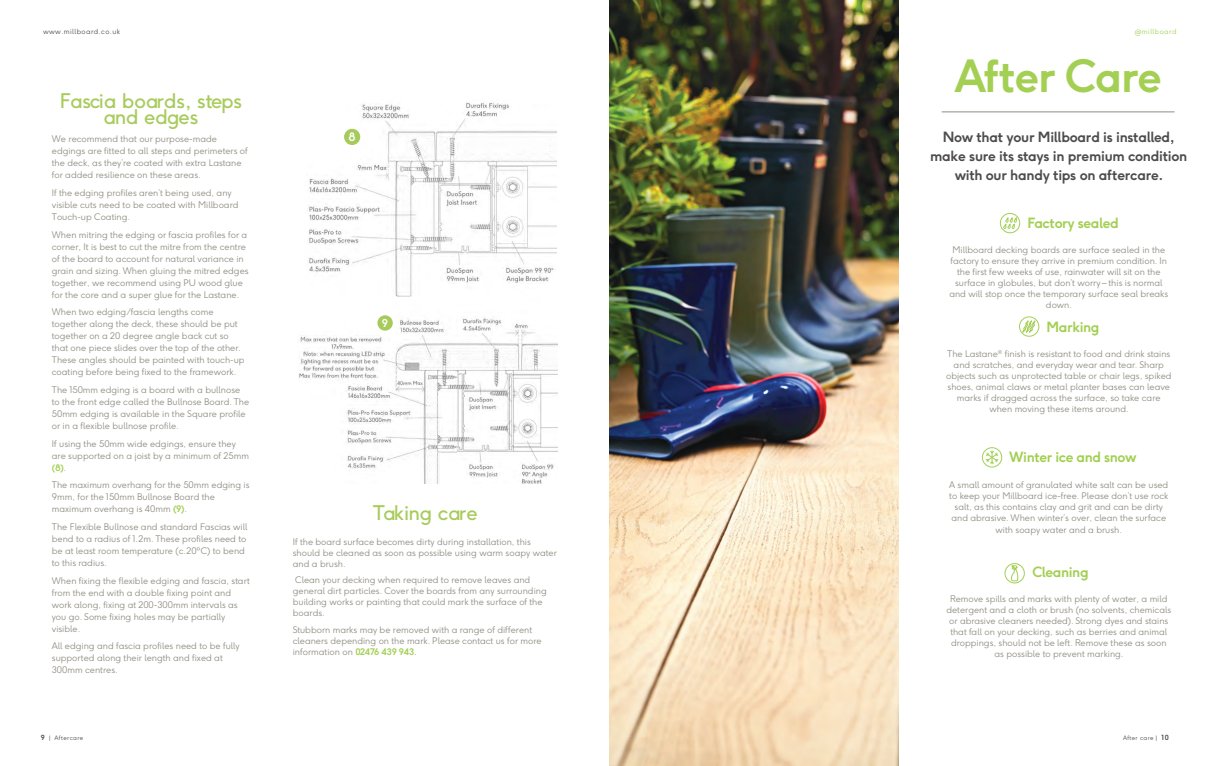
<style>
.page{position:relative;width:1219px;height:766px;background:#fff}
.page>*{position:absolute;margin:0;border:0;box-sizing:border-box;transform-origin:0 0}
.t1{font:700 44px "F37 Ginger";letter-spacing:-.03em;color:#a3cf53}
.t2{font:20px/16px "F37 Ginger";letter-spacing:-.015em;color:#a7cb5b;text-align:center}
.t3{font:700 14px/19px "F37 Ginger";letter-spacing:-.02em;color:#4e4b4c;text-align:center}
.t4{font:700 14px "F37 Ginger";letter-spacing:-.03em;color:#a3cf53}
.t5{font:700 11.4px "F37 Ginger";color:#fff}
.t6{font:700 10.8px "F37 Ginger";color:#fff}
.t7{font:300 9px/12px "F37 Ginger";color:#8f8d82}
.t8{font:300 7px "F37 Ginger";letter-spacing:.06em;color:#4e4b4c}
.t9{font:300 7px "F37 Ginger";letter-spacing:.06em;color:#a3cf53}
.t10{font:300 6px "F37 Ginger";letter-spacing:.06em;color:#4e4b4c}
.s1{font-weight:700;color:#a3cf53}
.s2{font-weight:700;font-size:7px}
</style>
<div class="page">
<img style="left:609px;top:0;width:290px;height:765px">
<svg style="left:1003px;top:216px;width:14px;height:13px"></svg>
<div style="left:1000px;top:213px;width:20px;height:20px;border:1px solid #a3cf53;border-radius:50%"></div>
<svg style="left:1021px;top:320px;width:14px;height:14px"></svg>
<div style="left:1019px;top:316px;width:20px;height:20px;border:1px solid #a3cf53;border-radius:50%"></div>
<div style="left:982px;top:447px;width:20px;height:20px;border:1px solid #a3cf53;border-radius:50%"></div>
<svg style="left:986px;top:450px;width:12px;height:14px"></svg>
<hr style="left:942px;top:112px;width:232px;height:1px;background:#8f8d82">
<svg style="left:1011px;top:565px;width:7px;height:16px"></svg>
<div style="left:1004px;top:563px;width:21px;height:20px;border:1px solid #a3cf53;border-radius:50%"></div>
<img style="left:299px;top:318px;width:259px;height:166px">
<div style="left:377px;top:315px;width:16px;height:15px;background:#a7cb5b;border-radius:50%"></div>
<img style="left:308px;top:102px;width:248px;height:194px">
<div style="left:344px;top:129px;width:16px;height:16px;background:#a7cb5b;border-radius:50%"></div>
<p class="t8" style="left:43px;top:28px;width:79px">www.millboard.co.uk</p>
<h2 class="t2" style="left:60px;top:95px;width:184px">Fascia boards, steps and edges</h2>
<p class="t7" style="left:52px;top:134px;width:198px">We recommend that our purpose-made edgings are fitted to all steps and perimeters of the deck, as they’re coated with extra Lastane for added resilience on these areas.</p>
<p class="t7" style="left:52px;top:187px;width:188px">If the edging profiles aren’t being used, any visible cuts need to be coated with Millboard<br>Touch-up Coating.</p>
<p class="t7" style="left:52px;top:229px;width:198px">When mitring the edging or fascia profiles for a corner, It is best to cut the mitre from the centre of the board to account for natural variance in grain and sizing. When gluing the mitred edges together, we recommend using PU wood glue for the core and a super glue for the Lastane.</p>
<p class="t7" style="left:52px;top:307px;width:194px">When two edging/fascia lengths come together along the deck, these should be put together on a 20 degree angle back cut so that one piece slides over the top of the other.<br>These angles should be painted with touch-up coating before being fixed to the framework.</p>
<p class="t7" style="left:52px;top:384px;width:199px">The 150mm edging is a board with a bullnose to the front edge called the Bullnose Board. The 50mm edging is available in the Square profile or in a flexible bullnose profile.</p>
<p class="t7" style="left:52px;top:438px;width:199px">If using the 50mm wide edgings, ensure they are supported on a joist by a minimum of 25mm <span class="s1">(8)</span>.</p>
<p class="t7" style="left:52px;top:480px;width:199px">The maximum overhang for the 50mm edging is<br>9mm, for the 150mm Bullnose Board the maximum overhang is 40mm <span class="s1">(9)</span>.</p>
<p class="t7" style="left:52px;top:521px;width:197px">The Flexible Bullnose and standard Fascias will bend to a radius of 1.2m. These profiles need to be at least room temperature (c.20ºC) to bend to this radius.</p>
<p class="t7" style="left:52px;top:575px;width:200px">When fixing the flexible edging and fascia, start from the end with a double fixing point and work along, fixing at 200-300mm intervals as you go. Some fixing holes may be partially visible.</p>
<p class="t7" style="left:52px;top:640px;width:189px">All edging and fascia profiles need to be fully supported along their length and fixed at<br>300mm centres.</p>
<p class="t10" style="left:41px;top:735px;width:44px"><span class="s2">9</span> | Aftercare</p>
<p class="t5" style="left:349px;top:132px;width:9px">8</p>
<p class="t6" style="left:382px;top:318px;width:8px">9</p>
<h2 class="t2" style="left:373px;top:506px;width:107px">Taking care</h2>
<p class="t7" style="left:293px;top:536px;width:265px;line-height:11px">If the board surface becomes dirty during installation, this should be cleaned as soon as possible using warm soapy water and a brush.</p>
<p class="t7" style="left:293px;top:575px;width:255px;line-height:11px">Clean your decking when required to remove leaves and general dirt particles. Cover the boards from any surrounding building works or painting that could mark the surface of the boards.</p>
<p class="t7" style="left:293px;top:625px;width:250px;line-height:11px">Stubborn marks may be removed with a range of different cleaners depending on the mark. Please contact us for more information on <span class="s1">02476 439 943</span>.</p>
<p class="t9" style="left:1135px;top:28px;width:43px">@millboard</p>
<h1 class="t1" style="left:954px;top:57px;width:209px">After Care</h1>
<h3 class="t3" style="left:930px;top:128px;width:259px">Now that your Millboard is installed, make sure its stays in premium condition with our handy tips on aftercare.</h3>
<h3 class="t4" style="left:1027px;top:216px;width:93px">Factory sealed</h3>
<p class="t7" style="left:949px;top:245px;width:220px;line-height:11px;text-align:center">Millboard decking boards are surface sealed in the factory to ensure they arrive in premium condition. In the first few weeks of use, rainwater will sit on the surface in globules, but don’t worry – this is normal and will stop once the temporary surface seal breaks down.</p>
<h3 class="t4" style="left:1047px;top:321px;width:54px">Marking</h3>
<p class="t7" style="left:946px;top:349px;width:227px;line-height:11px;text-align:center">The Lastane<sup>®</sup> finish is resistant to food and drink stains and scratches, and everyday wear and tear. Sharp objects such as unprotected table or chair legs, spiked shoes, animal claws or metal planter bases can leave marks if dragged across the surface, so take care when moving these items around.</p>
<h3 class="t4" style="left:1009px;top:451px;width:129px">Winter ice and snow</h3>
<p class="t7" style="left:949px;top:479px;width:221px;line-height:11px;text-align:center">A small amount of granulated white salt can be used to keep your Millboard ice-free. Please don’t use rock salt, as this contains clay and grit and can be dirty and abrasive. When winter’s over, clean the surface</p>
<p class="t7" style="left:996px;top:524px;width:128px">with soapy water and a brush.</p>
<h3 class="t4" style="left:1032px;top:566px;width:58px">Cleaning</h3>
<p class="t7" style="left:946px;top:594px;width:226px;line-height:11px;text-align:center">Remove spills and marks with plenty of water, a mild detergent and a cloth or brush (no solvents, chemicals or abrasive cleaners needed). Strong dyes and stains that fall on your decking, such as berries and animal droppings, should not be left. Remove these as soon as possible to prevent marking.</p>
<p class="t10" style="left:1123px;top:735px;width:47px">After care | <span class="s2">10</span></p>
</div>
